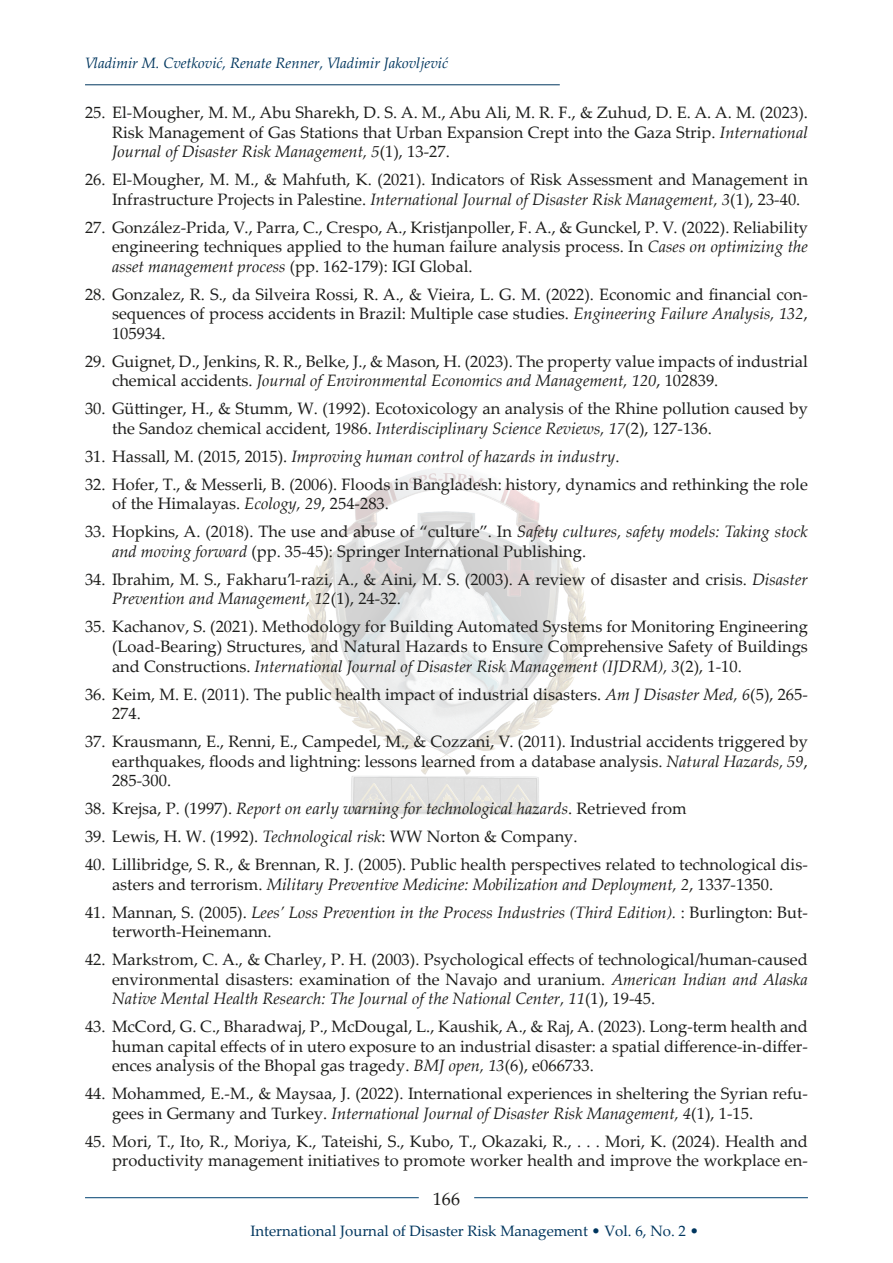
<style>
.page{position:relative;width:893px;height:1263px;background:#fff}
.page>*{position:absolute;margin:0;border:0;box-sizing:border-box;transform-origin:0 0}
.t1{font:18px "Palatino Linotype";color:#1d1d1b}
.t2{font:16.5px/19.5px "Palatino Linotype";color:#1d1d1b}
.t3{font:italic 16.5px/19.5px "Palatino Linotype";color:#1d1d1b}
.t4{font:15px "Palatino Linotype";color:#00365e}
.t5{font:italic 15px "Palatino Linotype";color:#00365e}
.s1{font-style:italic}
.s2{font-style:normal}
</style>
<div class="page">
<hr style="left:85px;top:84px;width:475px;height:1px;background:#00365e">
<img style="left:307px;top:469px;width:280px;height:346px">
<hr style="left:85px;top:1197px;width:334px;height:1px;background:#004170">
<hr style="left:474px;top:1197px;width:334px;height:1px;background:#004170">
<p class="t5" style="left:85px;top:52px;width:365px">Vladimir M. Cvetković, Renate Renner, Vladimir Jakovljević</p>
<p class="t2" style="left:112px;top:102px;width:697px;text-align:justify;text-indent:-27px">25. El-Mougher, M. M., Abu Sharekh, D. S. A. M., Abu Ali, M. R. F., &amp; Zuhud, D. E. A. A. M. (2023).<br>Risk Management of Gas Stations that Urban Expansion Crept into the Gaza Strip. <span class="s1">International Journal of Disaster Risk Management, 5</span>(1), 13-27.</p>
<p class="t2" style="left:112px;top:169px;width:697px;text-indent:-27px">26. El-Mougher, M. M., &amp; Mahfuth, K. (2021). Indicators of Risk Assessment and Management in<br>Infrastructure Projects in Palestine. <span class="s1">International Journal of Disaster Risk Management, 3</span>(1), 23-40.</p>
<p class="t2" style="left:112px;top:217px;width:697px;text-align:justify;text-indent:-27px">27. González-Prida, V., Parra, C., Crespo, A., Kristjanpoller, F. A., &amp; Gunckel, P. V. (2022). Reliability engineering techniques applied to the human failure analysis process. In <span class="s1">Cases on optimizing the asset management process</span> (pp. 162-179): IGI Global.</p>
<p class="t2" style="left:112px;top:284px;width:697px;text-align:justify;text-indent:-27px">28. Gonzalez, R. S., da Silveira Rossi, R. A., &amp; Vieira, L. G. M. (2022). Economic and financial con&shy;sequences of process accidents in Brazil: Multiple case studies. <span class="s1">Engineering Failure Analysis, 132</span>, 105934.</p>
<p class="t2" style="left:112px;top:351px;width:697px;text-indent:-27px">29. Guignet, D., Jenkins, R. R., Belke, J., &amp; Mason, H. (2023). The property value impacts of industrial chemical accidents. <span class="s1">Journal of Environmental Economics and Management, 120</span>, 102839.</p>
<p class="t2" style="left:112px;top:398px;width:697px;text-indent:-27px">30. Güttinger, H., &amp; Stumm, W. (1992). Ecotoxicology an analysis of the Rhine pollution caused by the Sandoz chemical accident, 1986. <span class="s1">Interdisciplinary Science Reviews, 17</span>(2), 127-136.</p>
<p class="t3" style="left:85px;top:446px;width:536px"><span class="s2">31. Hassall, M. (2015, 2015).</span> Improving human control of hazards in industry<span class="s2">.</span></p>
<p class="t2" style="left:112px;top:474px;width:697px;text-indent:-27px">32. Hofer, T., &amp; Messerli, B. (2006). Floods in Bangladesh: history, dynamics and rethinking the role of the Himalayas. <span class="s1">Ecology, 29</span>, 254-283.</p>
<p class="t2" style="left:112px;top:521px;width:697px;text-indent:-27px">33. Hopkins, A. (2018). The use and abuse of “culture”. In <span class="s1">Safety cultures, safety models: Taking stock and moving forward</span> (pp. 35-45): Springer International Publishing.</p>
<p class="t2" style="left:112px;top:569px;width:697px;text-indent:-27px">34. Ibrahim, M. S., Fakharu’l-razi, A., &amp; Aini, M. S. (2003). A review of disaster and crisis. <span class="s1">Disaster<br>Prevention and Management, 12</span>(1), 24-32.</p>
<p class="t2" style="left:112px;top:616px;width:697px;text-align:justify;text-indent:-27px">35. Kachanov, S. (2021). Methodology for Building Automated Systems for Monitoring Engineering (Load-Bearing) Structures, and Natural Hazards to Ensure Comprehensive Safety of Buildings and Constructions. <span class="s1">International Journal of Disaster Risk Management (IJDRM), 3</span>(2), 1-10.</p>
<p class="t2" style="left:112px;top:683px;width:697px;text-indent:-27px">36. Keim, M. E. (2011). The public health impact of industrial disasters. <span class="s1">Am J Disaster Med, 6</span>(5), 265-<br>274.</p>
<p class="t2" style="left:112px;top:731px;width:697px;text-align:justify;text-indent:-27px">37. Krausmann, E., Renni, E., Campedel, M., &amp; Cozzani, V. (2011). Industrial accidents triggered by earthquakes, floods and lightning: lessons learned from a database analysis. <span class="s1">Natural Hazards, 59</span>, 285-300.</p>
<p class="t3" style="left:85px;top:798px;width:603px"><span class="s2">38. Krejsa, P. (1997).</span> Report on early warning for technological hazards<span class="s2">. Retrieved from</span></p>
<p class="t2" style="left:85px;top:826px;width:494px">39. Lewis, H. W. (1992). <span class="s1">Technological risk</span>: WW Norton &amp; Company.</p>
<p class="t2" style="left:85px;top:854px;width:724px;text-align:center">40. Lillibridge, S. R., &amp; Brennan, R. J. (2005). Public health perspectives related to technological dis&shy;asters and terrorism. <span class="s1">Military Preventive Medicine: Mobilization and Deployment, 2</span>, 1337-1350.</p>
<p class="t3" style="left:112px;top:901px;width:697px;text-indent:-27px"><span class="s2">41. Mannan, S. (2005).</span> Lees’ Loss Prevention in the Process Industries (Third Edition). <span class="s2">: Burlington: But&shy;terworth-Heinemann.</span></p>
<p class="t2" style="left:112px;top:949px;width:697px;text-align:justify;text-indent:-27px">42. Markstrom, C. A., &amp; Charley, P. H. (2003). Psychological effects of technological/human-caused environmental disasters: examination of the Navajo and uranium. <span class="s1">American Indian and Alaska Native Mental Health Research: The Journal of the National Center, 11</span>(1), 19-45.</p>
<p class="t2" style="left:112px;top:1016px;width:697px;text-align:justify;text-indent:-27px">43. McCord, G. C., Bharadwaj, P., McDougal, L., Kaushik, A., &amp; Raj, A. (2023). Long-term health and human capital effects of in utero exposure to an industrial disaster: a spatial difference-in-differ&shy;ences analysis of the Bhopal gas tragedy. <span class="s1">BMJ open, 13</span>(6), e066733.</p>
<p class="t2" style="left:112px;top:1083px;width:697px;text-indent:-27px">44. Mohammed, E.-M., &amp; Maysaa, J. (2022). International experiences in sheltering the Syrian refu&shy;gees in Germany and Turkey. <span class="s1">International Journal of Disaster Risk Management, 4</span>(1), 1-15.</p>
<p class="t2" style="left:85px;top:1130px;width:724px;text-align:right">45. Mori, T., Ito, R., Moriya, K., Tateishi, S., Kubo, T., Okazaki, R., . . . Mori, K. (2024). Health and productivity management initiatives to promote worker health and improve the workplace en-</p>
<p class="t1" style="left:433px;top:1186px;width:28px">166</p>
<p class="t4" style="left:250px;top:1220px;width:450px">International Journal of Disaster Risk Management • Vol. 6, No. 2 •</p>
</div>
